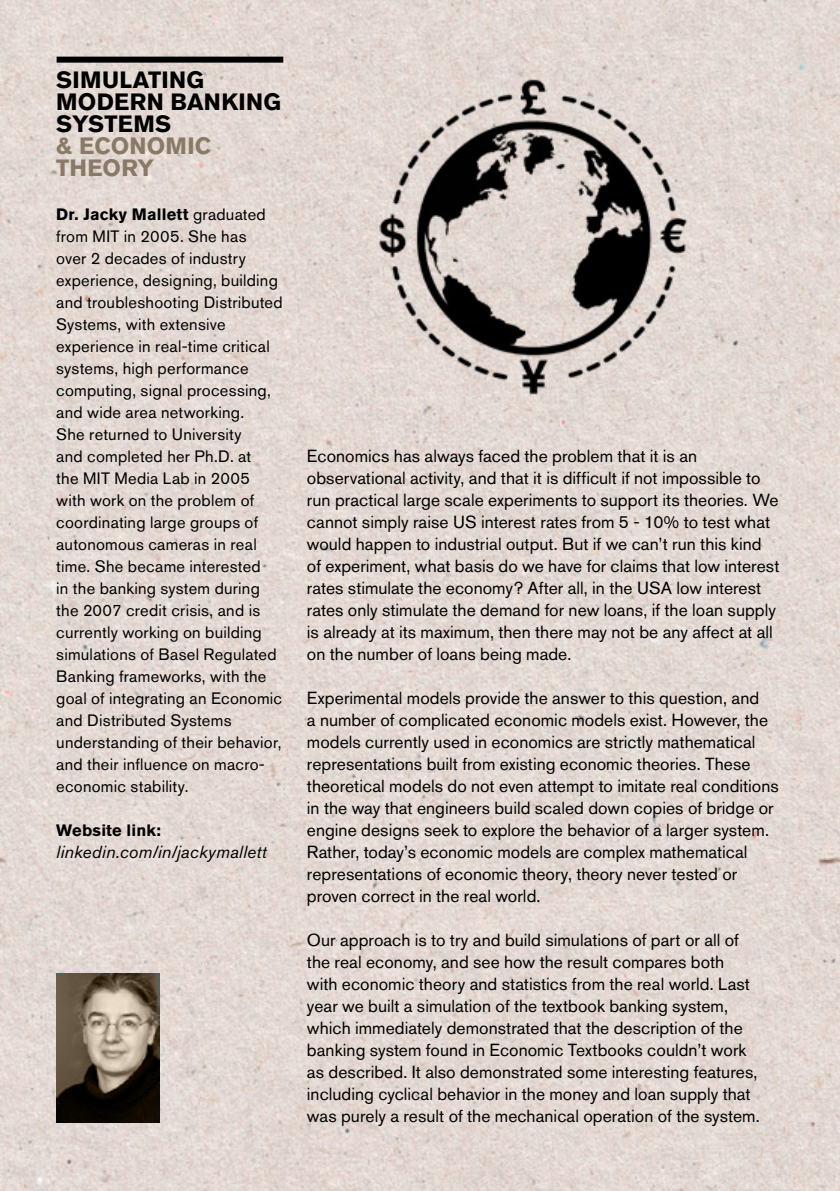
<style>
.page{position:relative;width:840px;height:1191px;background:#fff}
.page>*{position:absolute;margin:0;border:0;box-sizing:border-box;transform-origin:0 0}
.t1{font:700 23.4px/22px "Akzidenz Grotesk BQ";letter-spacing:.01em;color:#000}
.t2{font:700 23.4px/22px "Akzidenz Grotesk BQ";letter-spacing:.01em;color:#897967}
.t3{font:17.4px/22px "Akzidenz Grotesk BQ";letter-spacing:.005em;color:#000}
.t4{font:italic 17.4px "Akzidenz Grotesk BQ";letter-spacing:.01em;color:#000}
.t5{font:16.4px/22px "Akzidenz Grotesk BQ";letter-spacing:.015em;color:#000}
.t6{font:700 16.4px "Akzidenz Grotesk BQ";color:#000}
.s1{font-weight:700}
</style>
<div class="page">
<img style="left:0;top:0;width:839px;height:1191px">
<div style="left:57px;top:57px;width:226px;height:6px;background:#000"></div>
<svg style="left:57px;top:973px;width:102px;height:149px;background:#65594b"></svg>
<img style="left:294px;top:78px;width:478px;height:318px">
<h1 class="t1" style="left:56px;top:69px;width:223px">SIMULATING<br>MODERN BANKING<br>SYSTEMS</h1>
<h1 class="t2" style="left:56px;top:135px;width:40px">&amp; ECO</h1>
<h1 class="t2" style="left:56px;top:135px;width:153px;text-indent:73px">NOM IC<br>THEO RY</h1>
<p class="t5" style="left:56px;top:203px;width:228px"><span class="s1">DR. JACKY MALLETT</span> graduated from MIT in 2005. She has<br>over 2 decades of industry experience, designing, building and troubleshooting Distributed<br>Systems, with extensive experience in real-time critical systems, high performance computing, signal processing, and wide area networking.<br>She returned to University<br>and completed her Ph.D. at<br>the MIT Media Lab in 2005 with work on the problem of coordinating large groups of autonomous cameras in real time. She became interested<br>in the banking system during the 2007 credit crisis, and is currently working on building simulations of Basel Regulated<br>Banking frameworks, with the goal of integrating an Economic and Distributed Systems understanding of their behavior, and their influence on macro&shy;economic stability.</p>
<p class="t6" style="left:56px;top:821px;width:106px">WEBSITE LINK:</p>
<p class="t4" style="left:56px;top:842px;width:212px">linkedin.com/in/jackymallett</p>
<p class="t3" style="left:307px;top:445px;width:473px">Economics has always faced the problem that it is an observational activity, and that it is difficult if not impossible to run practical large scale experiments to support its theories. We cannot simply raise US interest rates from 5 - 10% to test what would happen to industrial output. But if we can’t run this kind of experiment, what basis do we have for claims that low interest rates stimulate the economy? After all, in the USA low interest rates only stimulate the demand for new loans, if the loan supply is already at its maximum, then there may not be any affect at all on the number of loans being made.</p>
<p class="t3" style="left:307px;top:687px;width:473px">Experimental models provide the answer to this question, and<br>a number of complicated economic models exist. However, the models currently used in economics are strictly mathematical representations built from existing economic theories. These theoretical models do not even attempt to imitate real conditions in the way that engineers build scaled down copies of bridge or engine designs seek to explore the behavior of a larger system.<br>Rather, today’s economic models are complex mathematical representations of economic theory, theory never tested or proven correct in the real world.</p>
<p class="t3" style="left:307px;top:929px;width:454px">Our approach is to try and build simulations of part or all of the real economy, and see how the result compares both<br>with economic theory and statistics from the real world. Last year we built a simulation of the textbook banking system, which immediately demonstrated that the description of the banking system found in Economic Textbooks couldn’t work as described. It also demonstrated some interesting features, including cyclical behavior in the money and loan supply that was purely a result of the mechanical operation of the system.</p>
</div>
